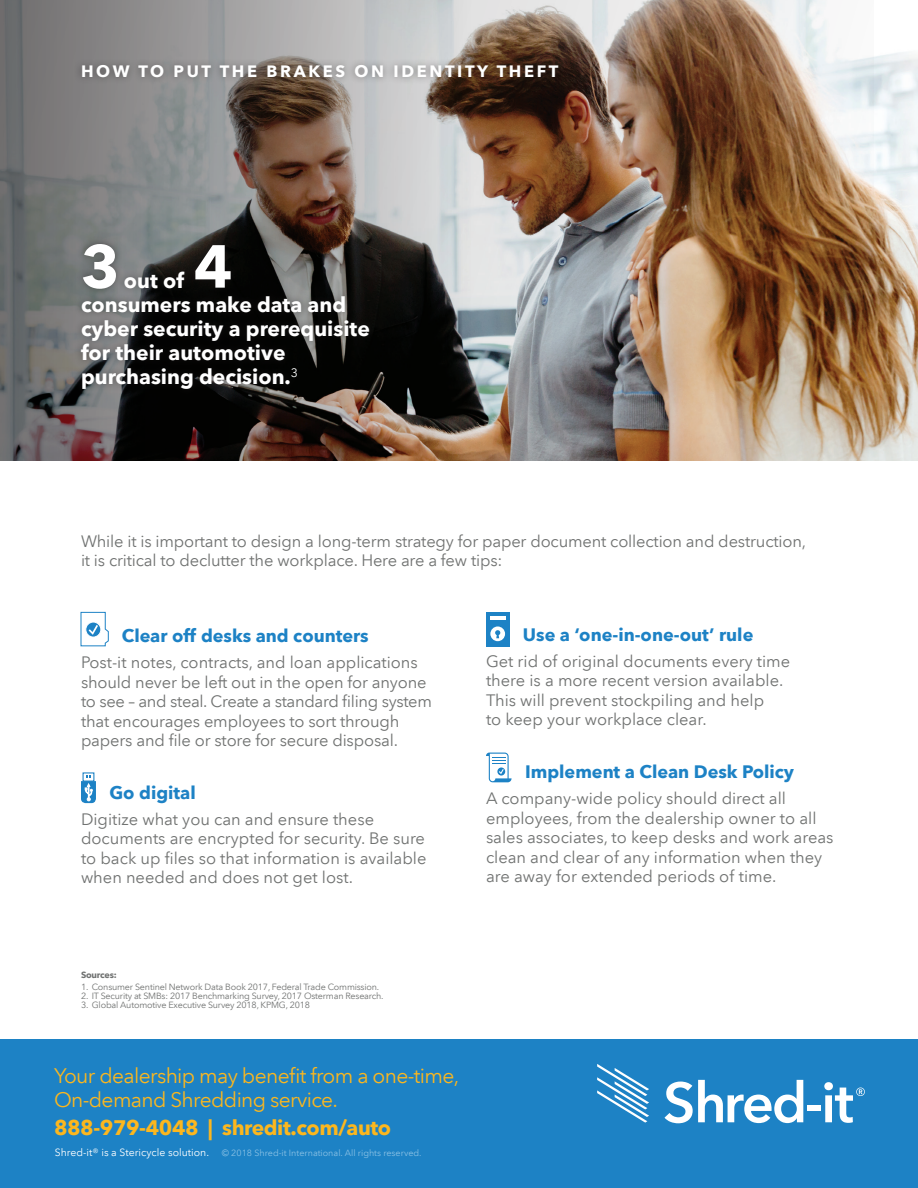
<style>
.page{position:relative;width:918px;height:1188px;background:#fff}
.page>*{position:absolute;margin:0;border:0;box-sizing:border-box;transform-origin:0 0}
.t1{font:700 60px "Avenir Next LT Pro";color:#fff}
.t2{font:700 21px/24px "Avenir Next LT Pro";color:#fff}
.t3{font:21px/24px "Avenir Next LT Pro";letter-spacing:-.03em;color:#fcb71e}
.t4{font:700 21px "Avenir Next LT Pro";letter-spacing:-.02em;color:#fcb71e}
.t5{font:700 18px "Avenir Next LT Pro";color:#1d82c5}
.t6{font:16.5px/19.5px "Avenir Next LT Pro";color:#707271}
.t7{font:700 16.5px "Avenir Next LT Pro";letter-spacing:.16em;color:#fff}
.t8{font:9px "Avenir Next LT Pro";letter-spacing:-.02em;color:#707271}
.t9{font:9px "Avenir Next LT Pro";color:#8ac1e4}
.t10{font:700 9px "Avenir Next LT Pro";letter-spacing:-.02em;color:#707271}
.s1{font-size:10.5px;color:#fff}
</style>
<div class="page">
<img style="left:874px;top:52px;width:44px;height:409px">
<img style="left:472px;top:0;width:402px;height:461px">
<div style="left:0;top:1040px;width:918px;height:148px;background:#1d82c5"></div>
<svg style="left:597px;top:1064px;width:52px;height:59px"></svg>
<svg style="left:665px;top:1080px;width:138px;height:43px"></svg>
<div style="left:808px;top:1106px;width:13px;height:5px;background:#fff"></div>
<svg style="left:824px;top:1082px;width:41px;height:41px"></svg>
<svg style="left:80px;top:611px;width:29px;height:36px"></svg>
<svg style="left:81px;top:775px;width:15px;height:28px"></svg>
<div style="left:486px;top:612px;width:23px;height:35px;background:#1d82c5"></div>
<hr style="left:490px;top:616px;width:16px;height:4px;background:#fff">
<div style="left:490px;top:626px;width:15px;height:15px;background:#fff;border-radius:50%"></div>
<svg style="left:495px;top:630px;width:5px;height:8px"></svg>
<svg style="left:486px;top:753px;width:26px;height:29px"></svg>
<svg style="left:0;top:0;width:472px;height:461px;background:#75706e"></svg>
<div style="left:74px;top:236px;width:303px;height:160px;background:#231f20;opacity:.5"></div>
<div style="left:74px;top:58px;width:492px;height:27px;background:#231f20;opacity:.5"></div>
<p class="t7" style="left:81px;top:61px;width:479px">HOW TO PUT THE BRAKES ON IDENTITY THEFT</p>
<h1 class="t1" style="left:81px;top:230px;width:40px">3</h1>
<h1 class="t1" style="left:194px;top:230px;width:40px">4</h1>
<p class="t2" style="left:81px;top:292px;width:290px">consumers make data and cyber security a prerequisite for their automotive purchasing decision.<sup>3</sup></p>
<p class="t2" style="left:124px;top:268px;width:62px">out of</p>
<p class="t6" style="left:81px;top:531px;width:727px">While it is important to design a long-term strategy for paper document collection and destruction, it is critical to declutter the workplace. Here are a few tips:</p>
<p class="t5" style="left:122px;top:625px;width:248px">Clear off desks and counters</p>
<p class="t6" style="left:81px;top:653px;width:353px">Post-it notes, contracts, and loan applications should never be left out in the open for anyone to see – and steal. Create a standard filing system that encourages employees to sort through papers and file or store for secure disposal.</p>
<p class="t5" style="left:109px;top:781px;width:88px">Go digital</p>
<p class="t6" style="left:81px;top:809px;width:347px">Digitize what you can and ensure these documents are encrypted for security. Be sure to back up files so that information is available when needed and does not get lost.</p>
<p class="t5" style="left:523px;top:623px;width:232px">Use a ‘one-in-one-out’ rule</p>
<p class="t6" style="left:486px;top:651px;width:306px">Get rid of original documents every time there is a more recent version available.<br>This will prevent stockpiling and help<br>to keep your workplace clear.</p>
<p class="t5" style="left:525px;top:761px;width:271px">Implement a Clean Desk Policy</p>
<p class="t6" style="left:486px;top:789px;width:349px">A company-wide policy should direct all employees, from the dealership owner to all sales associates, to keep desks and work areas clean and clear of any information when they are away for extended periods of time.</p>
<p class="t10" style="left:81px;top:969px;width:37px">Sources:</p>
<p class="t8" style="left:81px;top:982px;width:300px">1. Consumer Sentinel Network Data Book 2017, Federal Trade Commission.</p>
<p class="t8" style="left:81px;top:991px;width:304px">2. IT Security at SMBs: 2017 Benchmarking Survey, 2017 Osterman Research.</p>
<p class="t8" style="left:81px;top:1000px;width:231px">3. Global Automotive Executive Survey 2018, KPMG, 2018</p>
<p class="t3" style="left:54px;top:1063px;width:407px">Your dealership may benefit from a one-time,<br>On-demand Shredding service.</p>
<p class="t4" style="left:54px;top:1114px;width:339px">888-979-4048 | shredit.com/auto</p>
<p class="t9" style="left:55px;top:1147px;width:368px"><span class="s1">Shred-it® is a Stericycle solution.</span> © 2018 Shred-it International. All rights reserved.</p>
</div>
